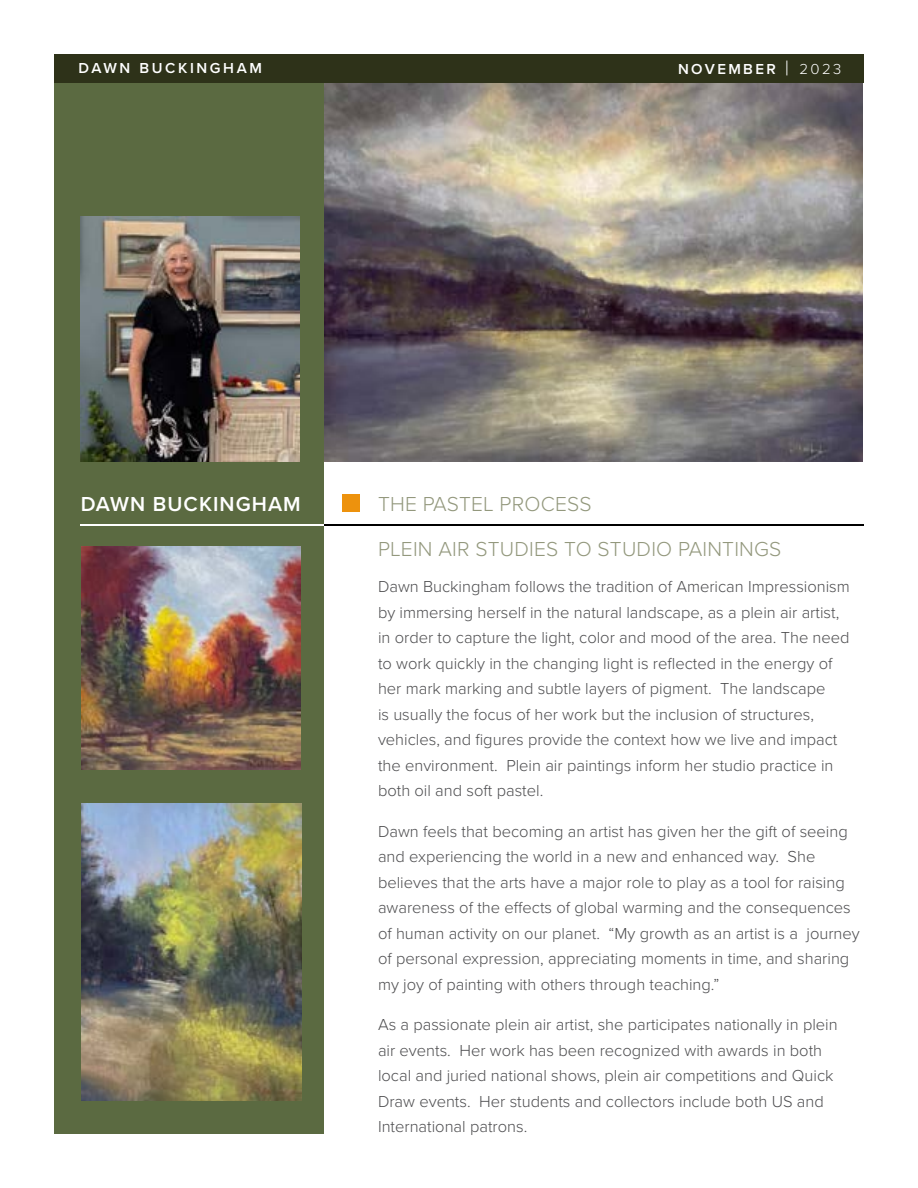
<style>
.page{position:relative;width:918px;height:1188px;background:#fff}
.page>*{position:absolute;margin:0;border:0;box-sizing:border-box;transform-origin:0 0}
.t1{font:300 21px/44.4px "Proxima Nova";letter-spacing:.01em;color:#93987d}
.t2{font:600 21px "Proxima Nova";letter-spacing:.05em;color:#fff}
.t3{font:300 16.5px/25.5px "Proxima Nova";color:#4d4d4f}
.t4{font:600 15px "Proxima Nova";letter-spacing:.175em;color:#fff}
.s1{font-weight:300;font-size:21px}
.s2{font-weight:300}
</style>
<div class="page">
<div style="left:54px;top:54px;width:270px;height:1080px;background:#5b6a41"></div>
<img style="left:324px;top:82px;width:539px;height:379px">
<img style="left:81px;top:217px;width:219px;height:244px">
<hr style="left:81px;top:524px;width:243px;height:2px;background:#fff">
<hr style="left:324px;top:524px;width:540px;height:2px;background:#000">
<div style="left:54px;top:54px;width:810px;height:28px;background:#2e3219"></div>
<img style="left:81px;top:804px;width:220px;height:297px">
<img style="left:81px;top:546px;width:219px;height:223px">
<div style="left:342px;top:494px;width:18px;height:17px;background:#ed920d"></div>
<p class="t4" style="left:79px;top:57px;width:185px">DAWN BUCKINGHAM</p>
<p class="t4" style="left:678px;top:57px;width:165px">NOVEMBER <span class="s1">|</span> <span class="s2">2023</span></p>
<p class="t2" style="left:81px;top:489px;width:222px">DAWN BUCKINGHAM</p>
<p class="t1" style="left:378px;top:481px;width:405px">THE PASTEL PROCESS<br>PLEIN AIR STUDIES TO STUDIO PAINTINGS</p>
<p class="t3" style="left:378px;top:573px;width:473px">Dawn Buckingham follows the tradition of American Impressionism by immersing herself in the natural landscape, as a plein air artist, in order to capture the light, color and mood of the area. The need to work quickly in the changing light is reflected in the energy of her mark marking and subtle layers of pigment. The landscape<br>is usually the focus of her work but the inclusion of structures, vehicles, and figures provide the context how we live and impact the environment. Plein air paintings inform her studio practice in both oil and soft pastel.</p>
<p class="t3" style="left:378px;top:818px;width:483px">Dawn feels that becoming an artist has given her the gift of seeing and experiencing the world in a new and enhanced way. She believes that the arts have a major role to play as a tool for raising awareness of the effects of global warming and the consequences of human activity on our planet. “My growth as an artist is a journey of personal expression, appreciating moments in time, and sharing my joy of painting with others through teaching.”</p>
<p class="t3" style="left:378px;top:1011px;width:461px">As a passionate plein air artist, she participates nationally in plein air events. Her work has been recognized with awards in both local and juried national shows, plein air competitions and Quick Draw events. Her students and collectors include both US and International patrons.</p>
</div>
